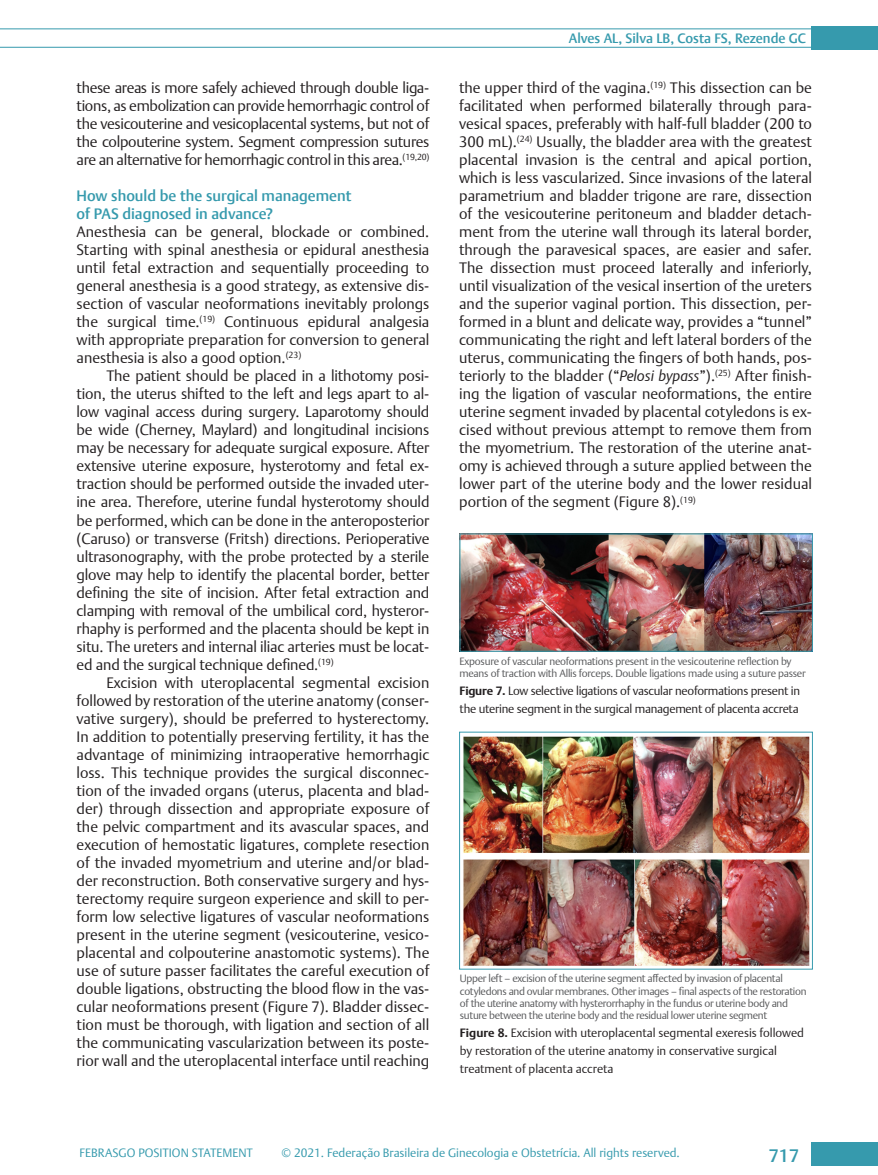
<style>
.page{position:relative;width:878px;height:1175px;background:#fff}
.page>*{position:absolute;margin:0;border:0;box-sizing:border-box;transform-origin:0 0}
.t1{font:500 18px "Thieme Argo 2011";color:#369aad}
.t2{font:300 15px/18px "Thieme Argo 2011";letter-spacing:-.005em;color:#231f20;text-align:justify}
.t3{font:500 15px/18px "Thieme Argo 2011";color:#369aad}
.t4{font:500 13.5px "Thieme Argo 2011";color:#369aad}
.t5{font:300 12px/18px "Thieme Argo 2011";letter-spacing:-.01em;color:#231f20}
.t6{font:300 12px "Thieme Argo 2011";color:#369aad}
.t7{font:300 10.5px/12px "Thieme Argo 2011";letter-spacing:-.03em;color:#57585a}
.s1{font-style:italic}
.s2{font-weight:700}
</style>
<div class="page">
<div style="left:811px;top:1142px;width:67px;height:23px;background:#369aad"></div>
<hr style="left:0;top:47px;width:811px;height:1px;background:#369aad">
<hr style="left:0;top:28px;width:811px;height:1px;background:#369aad">
<div style="left:811px;top:26px;width:67px;height:24px;background:#369aad"></div>
<img style="left:461px;top:535px;width:349px;height:114px">
<div style="left:459px;top:533px;width:353px;height:118px;border:1px solid #369aad"></div>
<img style="left:463px;top:736px;width:347px;height:230px">
<p class="t2" style="left:77px;top:79px;width:354px">these areas is more safely achieved through double liga&shy;tions, as embolization can provide hemorrhagic control of the vesicouterine and vesicoplacental systems, but not of the colpouterine system. Segment compression sutures are an alternative for hemorrhagic control in this area.<sup>(19,20)</sup></p>
<p class="t3" style="left:77px;top:187px;width:276px">How should be the surgical management of PAS diagnosed in advance?</p>
<p class="t2" style="left:77px;top:223px;width:354px">Anesthesia can be general, blockade or combined.<br>Starting with spinal anesthesia or epidural anesthesia until fetal extraction and sequentially proceeding to general anesthesia is a good strategy, as extensive dis&shy;section of vascular neoformations inevitably prolongs the surgical time.<sup>(19)</sup> Continuous epidural analgesia with appropriate preparation for conversion to general anesthesia is also a good option.<sup>(23)</sup></p>
<p class="t2" style="left:77px;top:367px;width:354px;text-indent:30px">The patient should be placed in a lithotomy posi&shy;tion, the uterus shifted to the left and legs apart to al&shy;low vaginal access during surgery. Laparotomy should be wide (Cherney, Maylard) and longitudinal incisions may be necessary for adequate surgical exposure. After extensive uterine exposure, hysterotomy and fetal ex&shy;traction should be performed outside the invaded uter&shy;ine area. Therefore, uterine fundal hysterotomy should be performed, which can be done in the anteroposterior (Caruso) or transverse (Fritsh) directions. Perioperative ultrasonography, with the probe protected by a sterile glove may help to identify the placental border, better defining the site of incision. After fetal extraction and clamping with removal of the umbilical cord, hysteror&shy;rhaphy is performed and the placenta should be kept in situ. The ureters and internal iliac arteries must be locat&shy;ed and the surgical technique defined.<sup>(19)</sup></p>
<p class="t2" style="left:77px;top:673px;width:354px;text-indent:30px">Excision with uteroplacental segmental excision followed by restoration of the uterine anatomy (conser&shy;vative surgery), should be preferred to hysterectomy.<br>In addition to potentially preserving fertility, it has the advantage of minimizing intraoperative hemorrhagic loss. This technique provides the surgical disconnec&shy;tion of the invaded organs (uterus, placenta and blad&shy;der) through dissection and appropriate exposure of the pelvic compartment and its avascular spaces, and execution of hemostatic ligatures, complete resection of the invaded myometrium and uterine and/or blad&shy;der reconstruction. Both conservative surgery and hys&shy;terectomy require surgeon experience and skill to per&shy;form low selective ligatures of vascular neoformations present in the uterine segment (vesicouterine, vesico&shy;placental and colpouterine anastomotic systems). The use of suture passer facilitates the careful execution of double ligations, obstructing the blood flow in the vas&shy;cular neoformations present (Figure 7). Bladder dissec&shy;tion must be thorough, with ligation and section of all the communicating vascularization between its poste&shy;rior wall and the uteroplacental interface until reaching</p>
<p class="t4" style="left:569px;top:29px;width:238px">Alves AL, Silva LB, Costa FS, Rezende GC</p>
<p class="t2" style="left:459px;top:79px;width:354px">the upper third of the vagina.<sup>(19)</sup> This dissection can be facilitated when performed bilaterally through para&shy;vesical spaces, preferably with half-full bladder (200 to 300 mL).<sup>(24)</sup> Usually, the bladder area with the greatest placental invasion is the central and apical portion, which is less vascularized. Since invasions of the lateral parametrium and bladder trigone are rare, dissection of the vesicouterine peritoneum and bladder detach&shy;ment from the uterine wall through its lateral border, through the paravesical spaces, are easier and safer.<br>The dissection must proceed laterally and inferiorly, until visualization of the vesical insertion of the ureters and the superior vaginal portion. This dissection, per&shy;formed in a blunt and delicate way, provides a “tunnel” communicating the right and left lateral borders of the uterus, communicating the fingers of both hands, pos&shy;teriorly to the bladder (“<span class="s1">Pelosi bypass</span>”).<sup>(25)</sup> After finish&shy;ing the ligation of vascular neoformations, the entire uterine segment invaded by placental cotyledons is ex&shy;cised without previous attempt to remove them from the myometrium. The restoration of the uterine anat&shy;omy is achieved through a suture applied between the lower part of the uterine body and the lower residual portion of the segment (Figure 8).<sup>(19)</sup></p>
<p class="t7" style="left:459px;top:654px;width:348px">Exposure of vascular neoformations present in the vesicouterine reflection by means of traction with Allis forceps. Double ligations made using a suture passer</p>
<p class="t5" style="left:459px;top:681px;width:342px"><span class="s2">Figure 7.</span> Low selective ligations of vascular neoformations present in the uterine segment in the surgical management of placenta accreta</p>
<p class="t7" style="left:460px;top:972px;width:348px">Upper left – excision of the uterine segment affected by invasion of placental cotyledons and ovular membranes. Other images – final aspects of the restoration of the uterine anatomy with hysterorrhaphy in the fundus or uterine body and suture between the uterine body and the residual lower uterine segment</p>
<p class="t5" style="left:460px;top:1023px;width:345px"><span class="s2">Figure 8.</span> Excision with uteroplacental segmental exeresis followed by restoration of the uterine anatomy in conservative surgical treatment of placenta accreta</p>
<p class="t6" style="left:281px;top:1144px;width:400px">© 2021. Federação Brasileira de Ginecologia e Obstetrícia. All rights reserved.</p>
<p class="t6" style="left:79px;top:1145px;width:175px">FEBRASGO POSITION STATEMENT</p>
<p class="t1" style="left:768px;top:1143px;width:32px">717</p>
</div>
